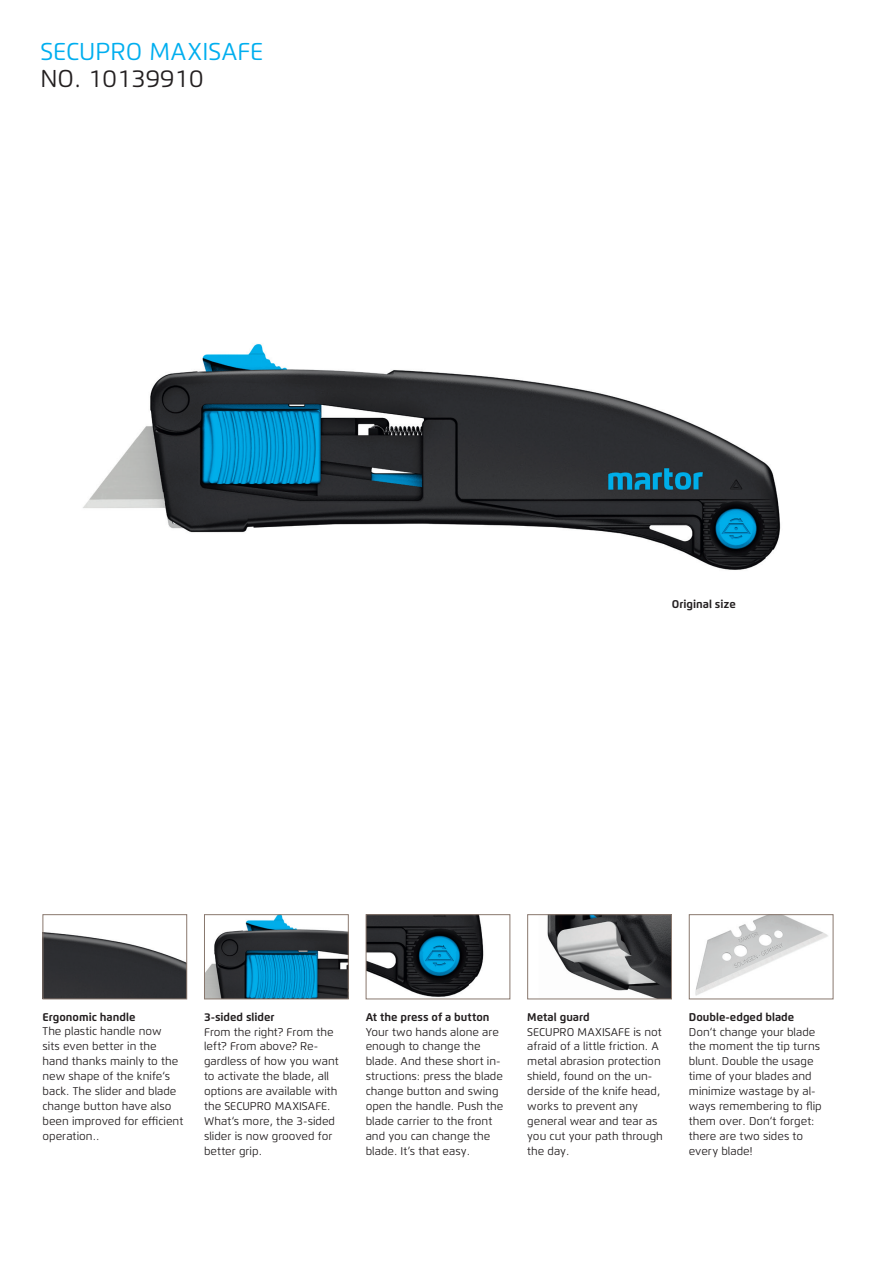
<style>
.page{position:relative;width:893px;height:1263px;background:#fff}
.page>*{position:absolute;margin:0;border:0;box-sizing:border-box;transform-origin:0 0}
.t1{font:24.3px "Flexo";color:#00aeef}
.t2{font:24.3px "Flexo";color:#231f20}
.t3{font:11.25px/14.9px "Flexo";color:#231f20}
.t4{font:700 11.25px "Flexo";color:#231f20}
</style>
<div class="page">
<img style="left:83px;top:344px;width:698px;height:226px">
<img style="left:45px;top:932px;width:140px;height:65px">
<div style="left:43px;top:914px;width:144px;height:85px;border:1px solid #89786e"></div>
<img style="left:206px;top:916px;width:141px;height:81px">
<div style="left:204px;top:914px;width:145px;height:85px;border:1px solid #89786e"></div>
<img style="left:368px;top:916px;width:116px;height:81px">
<div style="left:366px;top:914px;width:144px;height:85px;border:1px solid #89786e"></div>
<img style="left:547px;top:916px;width:123px;height:81px">
<div style="left:527px;top:914px;width:145px;height:85px;border:1px solid #89786e"></div>
<img style="left:695px;top:916px;width:133px;height:80px">
<div style="left:689px;top:914px;width:144px;height:85px;border:1px solid #89786e"></div>
<h1 class="t1" style="left:40px;top:36px;width:224px">SECUPRO MAXISAFE</h1>
<h1 class="t2" style="left:40px;top:64px;width:165px">NO. 10139910</h1>
<p class="t4" style="left:672px;top:597px;width:65px">Original size</p>
<p class="t4" style="left:43px;top:1010px;width:94px">Ergonomic handle</p>
<p class="t3" style="left:43px;top:1024px;width:142px">The plastic handle now<br>sits even better in the hand thanks mainly to the new shape of the knife‘s back. The slider and blade change button have also been improved for efficient operation..</p>
<p class="t4" style="left:204px;top:1010px;width:72px">3-sided slider</p>
<p class="t3" style="left:204px;top:1024px;width:136px">From the right? From the left? From above? Re&shy;gardless of how you want to activate the blade, all options are available with the SECUPRO MAXISAFE.<br>What‘s more, the 3-sided slider is now grooved for better grip.</p>
<p class="t4" style="left:366px;top:1010px;width:125px">At the press of a button</p>
<p class="t3" style="left:366px;top:1024px;width:139px">Your two hands alone are enough to change the blade. And these short in&shy;structions: press the blade change button and swing open the handle. Push the blade carrier to the front and you can change the blade. It’s that easy.</p>
<p class="t4" style="left:527px;top:1010px;width:64px">Metal guard</p>
<p class="t3" style="left:527px;top:1024px;width:137px">SECUPRO MAXISAFE is not afraid of a little friction. A metal abrasion protection shield, found on the un&shy;derside of the knife head, works to prevent any general wear and tear as you cut your path through the day.</p>
<p class="t4" style="left:689px;top:1010px;width:107px">Double-edged blade</p>
<p class="t3" style="left:689px;top:1024px;width:134px">Don‘t change your blade the moment the tip turns blunt. Double the usage time of your blades and minimize wastage by al&shy;ways remembering to flip them over. Don‘t forget: there are two sides to every blade!</p>
</div>
